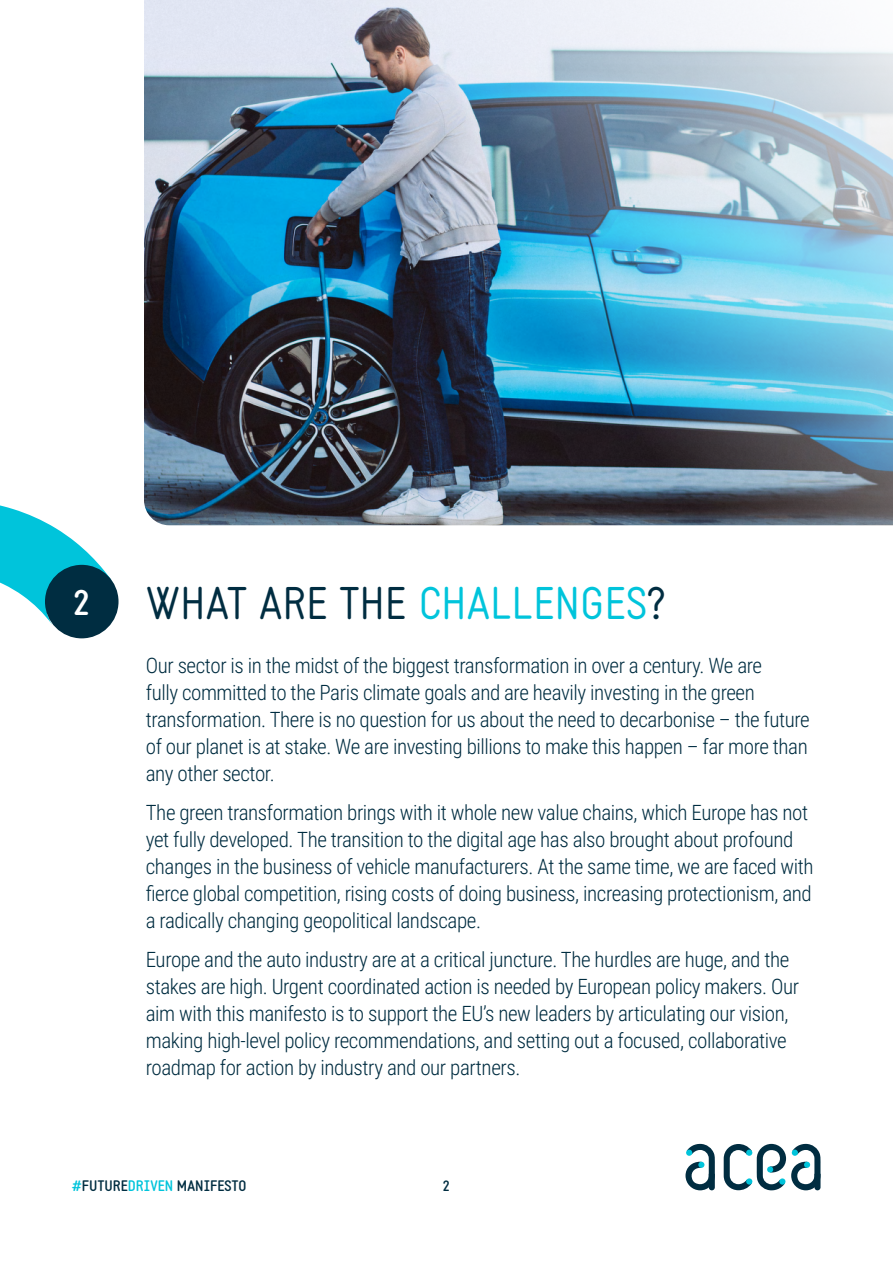
<style>
.page{position:relative;width:893px;height:1263px;background:#fff}
.page>*{position:absolute;margin:0;border:0;box-sizing:border-box;transform-origin:0 0}
.t1{font:45px "Static";color:#002d41}
.t2{font:300 21px/27px "Roboto Condensed";letter-spacing:-.02em;color:#002d41}
.t3{font:700 15px "Static";color:#002d41}
.s1{font-weight:700;font-size:35.85px;color:#fff}
.s2{color:#00c4db}
</style>
<div class="page">
<img style="left:144px;top:0;width:749px;height:525px">
<svg style="left:0;top:505px;width:109px;height:120px"></svg>
<div style="left:45px;top:565px;width:74px;height:73px;background:#002d41;border-radius:50%"></div>
<svg style="left:685px;top:1144px;width:30px;height:46px"></svg>
<svg style="left:724px;top:1144px;width:96px;height:46px"></svg>
<h1 class="t1" style="left:73px;top:576px;width:594px"><span class="s1">2</span> WHAT ARE THE <span class="s2">CHALLENGES</span>?</h1>
<p class="t2" style="left:146px;top:651px;width:665px">Our sector is in the midst of the biggest transformation in over a century. We are<br>fully committed to the Paris climate goals and are heavily investing in the green transformation. There is no question for us about the need to decarbonise – the future of our planet is at stake. We are investing billions to make this happen – far more than any other sector.</p>
<p class="t2" style="left:146px;top:798px;width:669px">The green transformation brings with it whole new value chains, which Europe has not yet fully developed. The transition to the digital age has also brought about profound changes in the business of vehicle manufacturers. At the same time, we are faced with fierce global competition, rising costs of doing business, increasing protectionism, and a radically changing geopolitical landscape.</p>
<p class="t2" style="left:146px;top:945px;width:655px">Europe and the auto industry are at a critical juncture. The hurdles are huge, and the stakes are high. Urgent coordinated action is needed by European policy makers. Our aim with this manifesto is to support the EU’s new leaders by articulating our vision, making high-level policy recommendations, and setting out a focused, collaborative roadmap for action by industry and our partners.</p>
<p class="t3" style="left:72px;top:1177px;width:176px"><span class="s2">#</span>FUTURE<span class="s2">DRIVEN</span> MANIFESTO</p>
<p class="t3" style="left:443px;top:1177px;width:9px">2</p>
</div>
